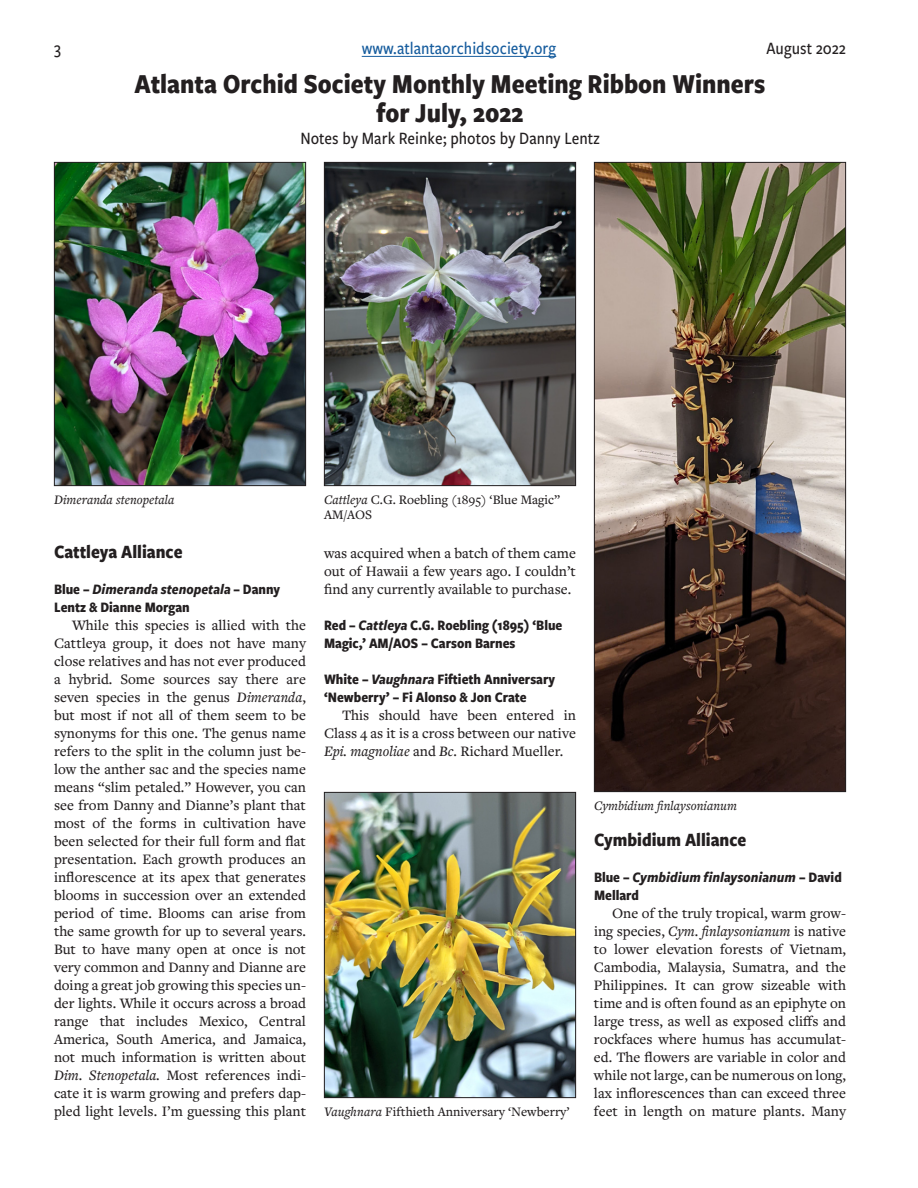
<style>
.page{position:relative;width:918px;height:1188px;background:#fff}
.page>*{position:absolute;margin:0;border:0;box-sizing:border-box;transform-origin:0 0}
.title_ribbons{font:700 28.5px/28.5px "Freight Sans Cnd Pro";color:#231f20;text-align:center}
.class{font:700 19.5px "Freight Sans Cnd Pro";color:#231f20}
.ribbon_byline{font:500 18px "Freight Sans Cnd Pro";color:#231f20}
.t1{font:500 18px "Freight Sans Cnd Pro";color:#175d9e}
.text{font:500 15px/18px "Freight Text Pro";color:#231f20;text-align:justify}
.ribbon_title{font:700 15px/18px "Freight Sans Cnd Pro";color:#231f20}
.ribbon_title-2{font:italic 700 15px/18px "Freight Sans Cnd Pro";color:#231f20}
.t2{font:500 13.5px/15px "Freight Text Pro";color:#231f20}
.t3{font:italic 500 13.5px "Freight Text Pro";color:#231f20}
.s1{font-style:italic}
.s2{font-style:normal}
</style>
<div class="page">
<hr style="left:362px;top:56px;width:194px;height:1px;background:#175d9e">
<img style="left:56px;top:164px;width:248px;height:320px">
<div style="left:54px;top:162px;width:252px;height:324px;border:1px solid #231f20"></div>
<img style="left:326px;top:164px;width:248px;height:320px">
<div style="left:324px;top:162px;width:252px;height:324px;border:1px solid #231f20"></div>
<img style="left:596px;top:164px;width:248px;height:626px">
<div style="left:594px;top:162px;width:252px;height:630px;border:1px solid #231f20"></div>
<img style="left:326px;top:794px;width:248px;height:302px">
<div style="left:324px;top:792px;width:252px;height:306px;border:1px solid #231f20"></div>
<p class="ribbon_byline" style="left:54px;top:36px;width:8px">3</p>
<p class="t1" style="left:362px;top:36px;width:196px">www.atlantaorchidsociety.org</p>
<p class="ribbon_byline" style="left:767px;top:36px;width:81px">August 2022</p>
<p class="title_ribbons" style="left:135px;top:69px;width:632px">Atlanta Orchid Society Monthly Meeting Ribbon Winners for July, 2022</p>
<p class="ribbon_byline" style="left:300px;top:126px;width:301px">Notes by Mark Reinke; photos by Danny Lentz</p>
<p class="t3" style="left:54px;top:491px;width:122px">Dimeranda stenopetala</p>
<p class="t2" style="left:324px;top:492px;width:238px"><span class="s1">Cattleya</span> C.G. Roebling (1895) ‘Blue Magic”<br>AM/AOS</p>
<p class="class" style="left:54px;top:538px;width:130px">Cattleya Alliance</p>
<p class="ribbon_title" style="left:54px;top:580px;width:228px">Blue – <span class="s1">Dimeranda stenopetala</span> – Danny<br>Lentz &amp; Dianne Morgan</p>
<p class="text" style="left:54px;top:616px;width:254px;text-indent:18px">While this species is allied with the Cattleya group, it does not have many close relatives and has not ever produced a hybrid. Some sources say there are seven species in the genus <span class="s1">Dimeranda</span>, but most if not all of them seem to be synonyms for this one. The genus name refers to the split in the column just be&shy;low the anther sac and the species name means “slim petaled.” However, you can see from Danny and Dianne’s plant that most of the forms in cultivation have been selected for their full form and flat presentation. Each growth produces an inflorescence at its apex that generates blooms in succession over an extended period of time. Blooms can arise from the same growth for up to several years.<br>But to have many open at once is not very common and Danny and Dianne are doing a great job growing this species un&shy;der lights. While it occurs across a broad range that includes Mexico, Central America, South America, and Jamaica, not much information is written about <span class="s1">Dim. Stenopetala.</span> Most references indi&shy;cate it is warm growing and prefers dap&shy;pled light levels. I’m guessing this plant</p>
<p class="text" style="left:324px;top:544px;width:254px">was acquired when a batch of them came out of Hawaii a few years ago. I couldn’t find any currently available to purchase.</p>
<p class="ribbon_title" style="left:324px;top:616px;width:240px">Red – <span class="s1">Cattleya</span> C.G. Roebling (1895) ‘Blue<br>Magic,’ AM/AOS – Carson Barnes</p>
<p class="ribbon_title" style="left:324px;top:670px;width:233px">White – <span class="s1">Vaughnara</span> Fiftieth Anniversary ‘Newberry’ – Fi Alonso &amp; Jon Crate</p>
<p class="text" style="left:324px;top:706px;width:254px;text-indent:18px">This should have been entered in Class 4 as it is a cross between our native <span class="s1">Epi. magnoliae</span> and <span class="s1">Bc.</span> Richard Mueller.</p>
<p class="t2" style="left:324px;top:1104px;width:247px"><span class="s1">Vaughnara</span> Fifthieth Anniversary ‘Newberry’</p>
<p class="t3" style="left:594px;top:797px;width:145px">Cymbidium finlaysonianum</p>
<p class="class" style="left:594px;top:826px;width:154px">Cymbidium Alliance</p>
<p class="ribbon_title-2" style="left:594px;top:867px;width:249px"><span class="s2">Blue –</span> Cymbidium finlaysonianum <span class="s2">– David<br>Mellard</span></p>
<p class="text" style="left:594px;top:904px;width:254px;text-indent:18px">One of the truly tropical, warm grow&shy;ing species, <span class="s1">Cym. finlaysonianum</span> is native to lower elevation forests of Vietnam, Cambodia, Malaysia, Sumatra, and the Philippines. It can grow sizeable with time and is often found as an epiphyte on large tress, as well as exposed cliffs and rockfaces where humus has accumulat&shy;ed. The flowers are variable in color and while not large, can be numerous on long, lax inflorescences than can exceed three feet in length on mature plants. Many</p>
</div>
